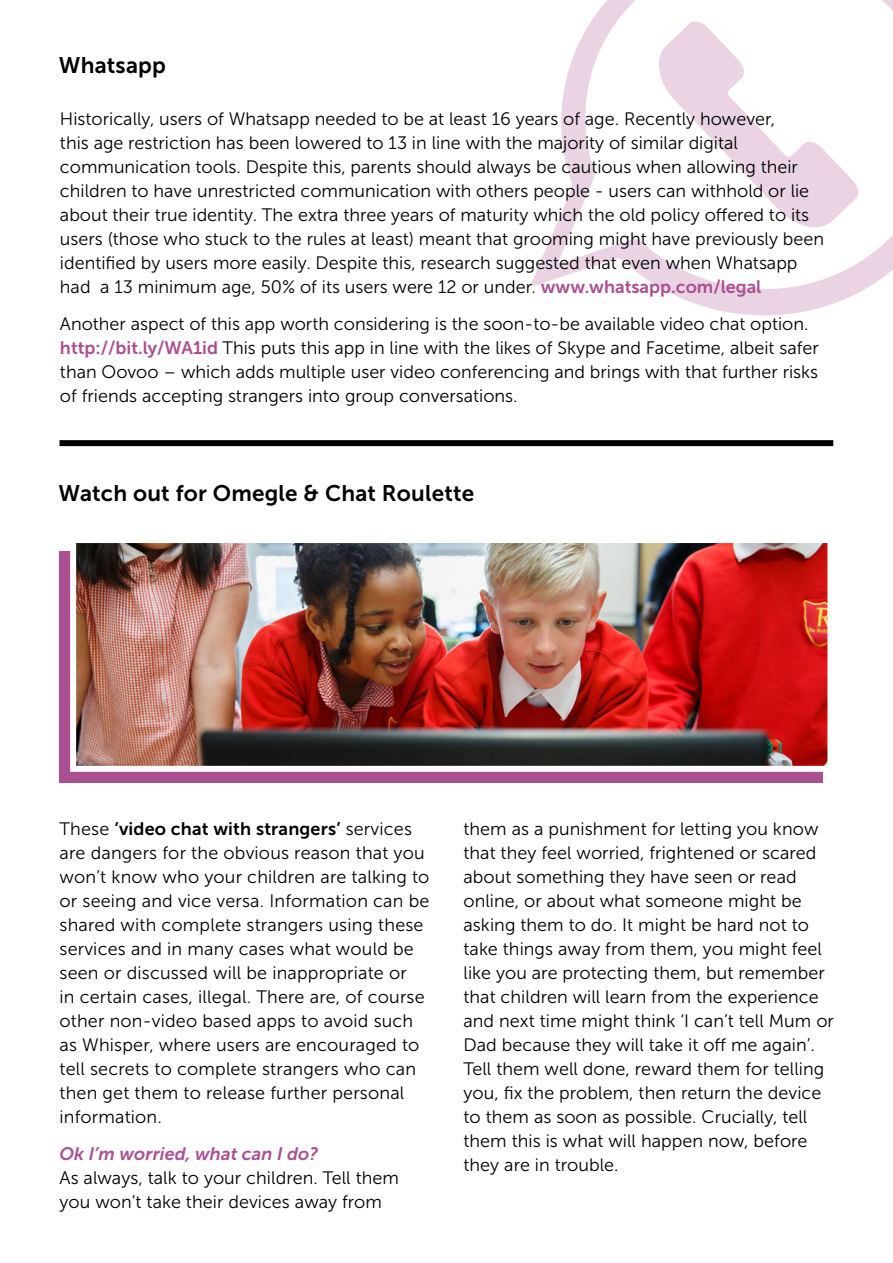
<style>
.page{position:relative;width:893px;height:1263px;background:#fff}
.page>*{position:absolute;margin:0;border:0;box-sizing:border-box;transform-origin:0 0}
.t1{font:22.5px "Museo Sans 700";letter-spacing:.01em;color:#000}
.t2{font:18px/24px "Museo Sans 300";letter-spacing:.005em;color:#000}
.t3{font:18px "Museo Sans 700";letter-spacing:.01em;color:#000}
.t4{font:italic 18px "Museo Sans 700";letter-spacing:.005em;color:#aa4f91}
.s1{font-family:"Museo Sans 700";color:#aa4f91}
.s2{font-family:"Museo Sans 300"}
</style>
<div class="page">
<svg style="left:531px;top:224px;width:297px;height:92px"></svg>
<svg style="left:557px;top:0;width:336px;height:305px"></svg>
<svg style="left:654px;top:20px;width:206px;height:213px"></svg>
<div style="left:60px;top:440px;width:773px;height:6px;background:#000"></div>
<div style="left:60px;top:551px;width:763px;height:232px;background:#aa4f91"></div>
<img style="left:77px;top:544px;width:749px;height:221px">
<div style="left:70px;top:537px;width:763px;height:235px;border:6px solid #fff"></div>
<p class="t1" style="left:59px;top:53px;width:109px">Whatsapp</p>
<p class="t2" style="left:60px;top:107px;width:766px">Historically, users of Whatsapp needed to be at least 16 years of age. Recently however,<br>this age restriction has been lowered to 13 in line with the majority of similar digital communication tools. Despite this, parents should always be cautious when allowing their children to have unrestricted communication with others people - users can withhold or lie about their true identity. The extra three years of maturity which the old policy offered to its users (those who stuck to the rules at least) meant that grooming might have previously been identified by users more easily. Despite this, research suggested that even when Whatsapp had a 13 minimum age, 50% of its users were 12 or under. <span class="s1">www.whatsapp.com/legal</span></p>
<p class="t2" style="left:60px;top:312px;width:760px">Another aspect of this app worth considering is the soon‑to‑ be available video chat option. <span class="s1">http://bit.ly/WA1id</span> This puts this app in line with the likes of Skype and Facetime, albeit safer than Oovoo – which adds multiple user video conferencing and brings with that further risks of friends accepting strangers into group conversations.</p>
<p class="t1" style="left:58px;top:480px;width:417px">Watch out for Omegle &amp; Chat Roulette</p>
<p class="t3" style="left:60px;top:819px;width:354px"><span class="s2">These</span> ‘video chat with strangers’ <span class="s2">services</span></p>
<p class="t2" style="left:60px;top:841px;width:371px">are dangers for the obvious reason that you won’t know who your children are talking to or seeing and vice versa. Information can be shared with complete strangers using these services and in many cases what would be seen or discussed will be inappropriate or<br>in certain cases, illegal. There are, of course other non-video based apps to avoid such as Whisper, where users are encouraged to tell secrets to complete strangers who can then get them to release further personal information.</p>
<p class="t4" style="left:60px;top:1143px;width:260px">Ok I’m worried, what can I do?</p>
<p class="t2" style="left:60px;top:1165px;width:341px">As always, talk to your children. Tell them you won’t take their devices away from</p>
<p class="t2" style="left:463px;top:817px;width:372px">them as a punishment for letting you know that they feel worried, frightened or scared about something they have seen or read online, or about what someone might be asking them to do. It might be hard not to take things away from them, you might feel like you are protecting them, but remember that children will learn from the experience and next time might think ‘I can’t tell Mum or Dad because they will take it off me again’.<br>Tell them well done, reward them for telling you, fix the problem, then return the device to them as soon as possible. Crucially, tell them this is what will happen now, before they are in trouble.</p>
</div>
